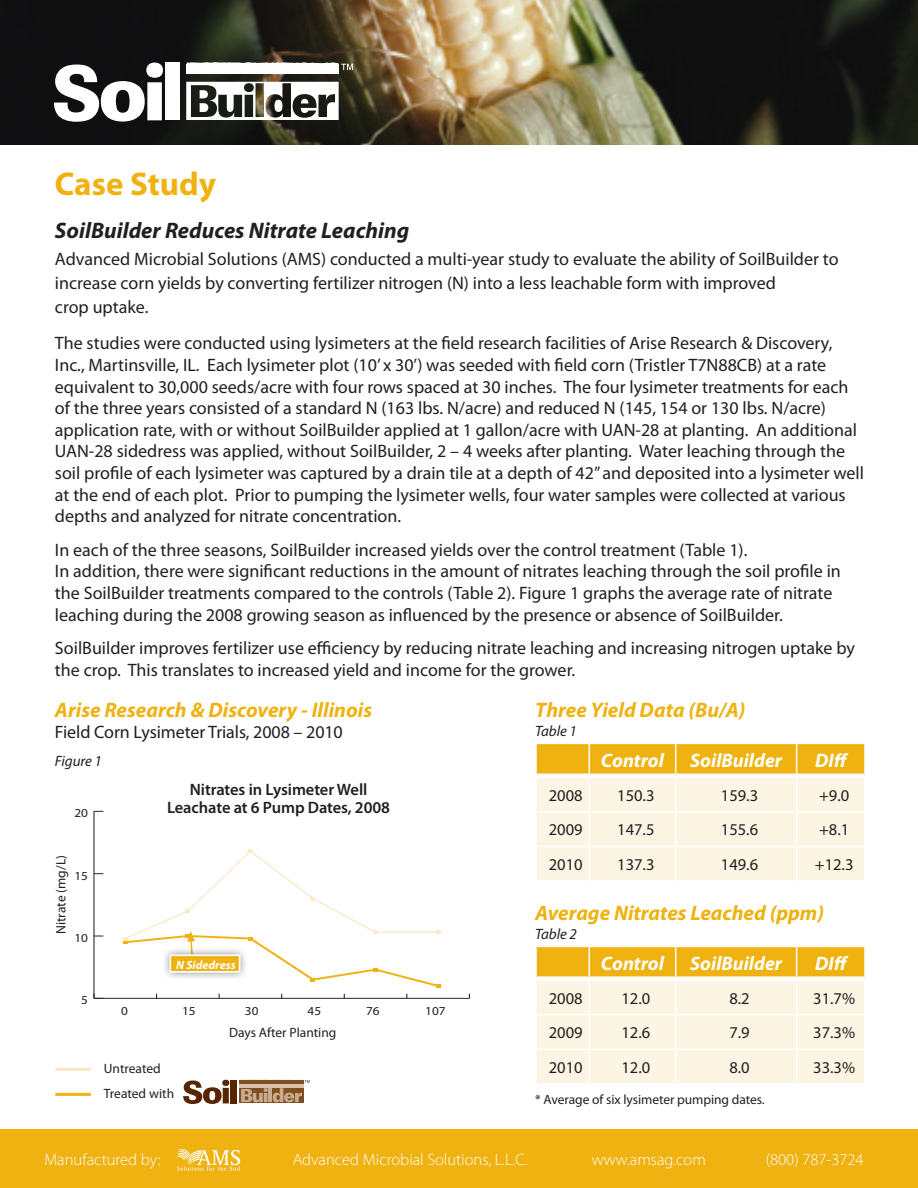
<style>
.page{position:relative;width:918px;height:1188px;background:#fff}
.page>*{position:absolute;margin:0;border:0;box-sizing:border-box;transform-origin:0 0}
.t1{font:700 33px "Myriad Pro";color:#efb211}
.t2{font:italic 700 22.5px "Myriad Pro";color:#231f20}
.t3{font:italic 700 21px "Myriad Pro";color:#efb211}
.t4{font:italic 700 19.5px "Myriad Pro";color:#fff}
.t5{font:18px/21.6px "Myriad Pro";color:#231f20}
.t6{font:16.5px "Myriad Pro";color:#231f20}
.t7{font:300 16.5px "Myriad Pro";color:#fff}
.t8{font:600 16.5px/18px "Myriad Pro";letter-spacing:-.005em;color:#231f20;text-align:center}
.t9{font:italic 15px "Myriad Pro";letter-spacing:-.005em;color:#231f20}
.t10{font:13.5px "Myriad Pro";letter-spacing:-.005em;color:#231f20}
.t11{font:12.3px "Myriad Pro";color:#231f20;scale:1.08 1}
.t12{font:italic 700 12px "Myriad Pro";color:#fff}
</style>
<div class="page">
<img style="left:0;top:0;width:918px;height:145px">
<svg style="left:54px;top:63px;width:109px;height:59px"></svg>
<div style="left:165px;top:63px;width:15px;height:57px;background:#fff"></div>
<svg style="left:186px;top:82px;width:153px;height:38px"></svg>
<svg style="left:186px;top:62px;width:167px;height:11px"></svg>
<hr style="left:94px;top:998px;width:375px;height:1px;background:#231f20">
<hr style="left:94px;top:811px;width:1px;height:187px;background:#231f20">
<svg style="left:94px;top:994px;width:9px;height:4px"></svg>
<svg style="left:123px;top:849px;width:318px;height:139px"></svg>
<div style="left:161px;top:946px;width:87px;height:35px;background:#231f20;opacity:.5"></div>
<div style="left:169px;top:954px;width:71px;height:19px;background:#efb211;border:2px solid #fff"></div>
<hr style="left:55px;top:1068px;width:36px;height:3px;background:#fbe8c5">
<hr style="left:55px;top:1093px;width:36px;height:3px;background:#efb211">
<div style="left:239px;top:1088px;width:65px;height:15px;background:#7f4f22"></div>
<svg style="left:183px;top:1080px;width:46px;height:24px"></svg>
<div style="left:230px;top:1080px;width:6px;height:23px;background:#572500"></div>
<svg style="left:239px;top:1080px;width:71px;height:22px"></svg>
<svg style="left:537px;top:744px;width:327px;height:136px;background:#f9e5b4"></svg>
<hr style="left:589px;top:778px;width:1px;height:33px;background:#fff">
<hr style="left:675px;top:778px;width:1px;height:33px;background:#fff">
<hr style="left:796px;top:778px;width:1px;height:33px;background:#fff">
<hr style="left:589px;top:813px;width:1px;height:33px;background:#fff">
<hr style="left:675px;top:813px;width:1px;height:33px;background:#fff">
<hr style="left:796px;top:813px;width:1px;height:33px;background:#fff">
<hr style="left:589px;top:847px;width:1px;height:33px;background:#fff">
<hr style="left:675px;top:847px;width:1px;height:33px;background:#fff">
<hr style="left:796px;top:847px;width:1px;height:33px;background:#fff">
<hr style="left:535px;top:811px;width:54px;height:2px;background:#fff">
<hr style="left:589px;top:811px;width:87px;height:2px;background:#fff">
<hr style="left:676px;top:811px;width:121px;height:2px;background:#fff">
<hr style="left:797px;top:811px;width:69px;height:2px;background:#fff">
<hr style="left:535px;top:846px;width:54px;height:1px;background:#fff">
<hr style="left:589px;top:846px;width:87px;height:1px;background:#fff">
<hr style="left:676px;top:846px;width:121px;height:1px;background:#fff">
<hr style="left:797px;top:846px;width:69px;height:1px;background:#fff">
<hr style="left:589px;top:744px;width:1px;height:30px;background:#fff">
<hr style="left:537px;top:774px;width:52px;height:4px;background:#fff">
<hr style="left:589px;top:774px;width:87px;height:4px;background:#fff">
<hr style="left:676px;top:774px;width:121px;height:4px;background:#fff">
<hr style="left:797px;top:774px;width:67px;height:4px;background:#fff">
<hr style="left:675px;top:744px;width:1px;height:30px;background:#fff">
<hr style="left:796px;top:744px;width:1px;height:30px;background:#fff">
<svg style="left:536px;top:946px;width:328px;height:137px;background:#f9e7b9"></svg>
<div style="left:0;top:1129px;width:918px;height:59px;background:#efb211"></div>
<svg style="left:177px;top:1149px;width:63px;height:22px"></svg>
<p class="t1" style="left:55px;top:166px;width:163px">Case Study</p>
<p class="t2" style="left:55px;top:218px;width:356px">SoilBuilder Reduces Nitrate Leaching</p>
<p class="t5" style="left:55px;top:248px;width:785px;line-height:24px">Advanced Microbial Solutions (AMS) conducted a multi-year study to evaluate the ability of SoilBuilder to increase corn yields by converting fertilizer nitrogen (N) into a less leachable form with improved<br>crop uptake.</p>
<p class="t5" style="left:55px;top:333px;width:810px">The studies were conducted using lysimeters at the field research facilities of Arise Research &amp; Discovery, Inc., Martinsville, IL. Each lysimeter plot (10’ x 30’) was seeded with field corn (Tristler T7N88CB) at a rate equivalent to 30,000 seeds/acre with four rows spaced at 30 inches. The four lysimeter treatments for each of the three years consisted of a standard N (163 lbs. N/acre) and reduced N (145, 154 or 130 lbs. N/acre) application rate, with or without SoilBuilder applied at 1 gallon/acre with UAN-28 at planting. An additional UAN-28 sidedress was applied, without SoilBuilder, 2 – 4 weeks after planting. Water leaching through the soil profile of each lysimeter was captured by a drain tile at a depth of 42” and deposited into a lysimeter well at the end of each plot. Prior to pumping the lysimeter wells, four water samples were collected at various depths and analyzed for nitrate concentration.</p>
<p class="t5" style="left:55px;top:539px;width:787px">In each of the three seasons, SoilBuilder increased yields over the control treatment (Table 1).<br>In addition, there were significant reductions in the amount of nitrates leaching through the soil profile in the SoilBuilder treatments compared to the controls (Table 2). Figure 1 graphs the average rate of nitrate leaching during the 2008 growing season as influenced by the presence or absence of SoilBuilder.</p>
<p class="t5" style="left:55px;top:638px;width:801px">SoilBuilder improves fertilizer use efficiency by reducing nitrate leaching and increasing nitrogen uptake by the crop. This translates to increased yield and income for the grower.</p>
<p class="t3" style="left:55px;top:698px;width:319px">Arise Research &amp; Discovery - Illinois</p>
<p class="t5" style="left:55px;top:722px;width:289px">Field Corn Lysimeter Trials, 2008 – 2010</p>
<p class="t9" style="left:55px;top:753px;width:48px">Figure 1</p>
<p class="t11" style="left:75px;top:807px;width:14px">20</p>
<p class="t10" style="left:54px;top:934px;width:80px;rotate:-90deg">Nitrate (mg/L)</p>
<p class="t11" style="left:75px;top:869px;width:14px">15</p>
<p class="t11" style="left:75px;top:931px;width:14px">10</p>
<p class="t11" style="left:81px;top:994px;width:8px">5</p>
<p class="t8" style="left:167px;top:781px;width:225px">Nitrates in Lysimeter Well<br>Leachate at 6 Pump Dates, 2008</p>
<p class="t12" style="left:176px;top:958px;width:61px">N Sidedress</p>
<p class="t11" style="left:121px;top:1004px;width:8px">0</p>
<p class="t11" style="left:182px;top:1004px;width:14px">15</p>
<p class="t11" style="left:245px;top:1004px;width:14px">30</p>
<p class="t11" style="left:308px;top:1004px;width:14px">45</p>
<p class="t11" style="left:366px;top:1004px;width:14px">76</p>
<p class="t11" style="left:425px;top:1004px;width:20px">107</p>
<p class="t10" style="left:229px;top:1025px;width:109px">Days After Planting</p>
<p class="t10" style="left:104px;top:1061px;width:58px">Untreated</p>
<p class="t10" style="left:104px;top:1086px;width:72px">Treated with</p>
<p class="t3" style="left:535px;top:698px;width:212px">Three Yield Data (Bu/A)</p>
<p class="t9" style="left:535px;top:723px;width:43px">Table 1</p>
<p class="t4" style="left:601px;top:750px;width:65px">Control</p>
<p class="t4" style="left:690px;top:750px;width:93px">SoilBuilder</p>
<p class="t4" style="left:815px;top:750px;width:34px">DIff</p>
<p class="t6" style="left:549px;top:786px;width:35px">2008</p>
<p class="t6" style="left:617px;top:786px;width:39px">150.3</p>
<p class="t6" style="left:721px;top:786px;width:39px">159.3</p>
<p class="t6" style="left:819px;top:786px;width:32px">+9.0</p>
<p class="t6" style="left:549px;top:821px;width:35px">2009</p>
<p class="t6" style="left:617px;top:821px;width:39px">147.5</p>
<p class="t6" style="left:721px;top:821px;width:39px">155.6</p>
<p class="t6" style="left:819px;top:821px;width:32px">+8.1</p>
<p class="t6" style="left:549px;top:855px;width:35px">2010</p>
<p class="t6" style="left:617px;top:855px;width:39px">137.3</p>
<p class="t6" style="left:721px;top:855px;width:39px">149.6</p>
<p class="t6" style="left:815px;top:855px;width:40px">+12.3</p>
<p class="t3" style="left:535px;top:901px;width:290px">Average Nitrates Leached (ppm)</p>
<p class="t9" style="left:535px;top:926px;width:43px">Table 2</p>
<p class="t4" style="left:601px;top:953px;width:65px">Control</p>
<p class="t4" style="left:690px;top:953px;width:93px">SoilBuilder</p>
<p class="t4" style="left:815px;top:953px;width:34px">DIff</p>
<p class="t6" style="left:549px;top:989px;width:35px">2008</p>
<p class="t6" style="left:621px;top:989px;width:30px">12.0</p>
<p class="t6" style="left:729px;top:989px;width:22px">8.2</p>
<p class="t6" style="left:813px;top:989px;width:43px">31.7%</p>
<p class="t6" style="left:549px;top:1024px;width:35px">2009</p>
<p class="t6" style="left:621px;top:1024px;width:30px">12.6</p>
<p class="t6" style="left:729px;top:1024px;width:22px">7.9</p>
<p class="t6" style="left:813px;top:1024px;width:43px">37.3%</p>
<p class="t6" style="left:549px;top:1058px;width:35px">2010</p>
<p class="t6" style="left:621px;top:1058px;width:30px">12.0</p>
<p class="t6" style="left:729px;top:1058px;width:22px">8.0</p>
<p class="t6" style="left:813px;top:1058px;width:43px">33.3%</p>
<p class="t10" style="left:535px;top:1092px;width:231px">* Average of six lysimeter pumping dates.</p>
<p class="t7" style="left:44px;top:1151px;width:118px">Manufactured by:</p>
<p class="t7" style="left:293px;top:1151px;width:236px">Advanced Microbial Solutions, L.L.C.</p>
<p class="t7" style="left:592px;top:1151px;width:116px">www.amsag.com</p>
<p class="t7" style="left:766px;top:1151px;width:99px">(800) 787-3724</p>
</div>
